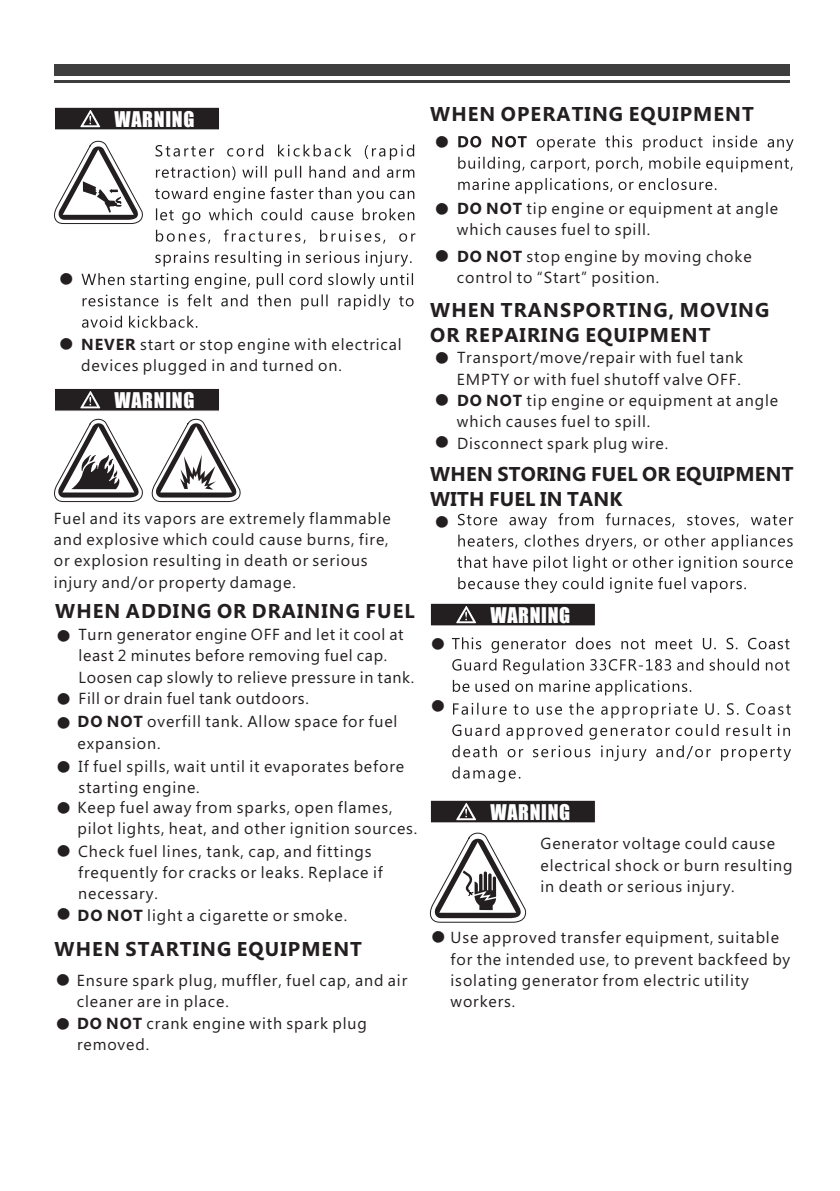
<style>
.page{position:relative;width:840px;height:1191px;background:#fff}
.page>*{position:absolute;margin:0;border:0;box-sizing:border-box;transform-origin:0 0}
.t1{font:48px/47.4px "Sim Sun";color:#231f20}
.t2{font:700 20px/25px "Ebrima";letter-spacing:.055em;color:#231f20}
.t3{font:700 20px/25px "Ebrima";letter-spacing:.01em;color:#231f20}
.t4{font:20px "Impact";letter-spacing:.035em;color:#fff}
.t5{font:16px/21.2px "Ebrima";letter-spacing:.055em;color:#231f20}
.s1{font-family:"Sim Sun";font-size:48px}
.s2{font-weight:700}
</style>
<div class="page">
<div style="left:54px;top:65px;width:735px;height:11px;background:#3e3e3f"></div>
<hr style="left:54px;top:80px;width:735px;height:3px;background:#3e3e3f">
<svg style="left:458px;top:135px;width:335px;height:59px"></svg>
<svg style="left:457px;top:513px;width:335px;height:80px"></svg>
<div style="left:430px;top:603px;width:165px;height:23px;background:#231f20;border:1px solid #fff"></div>
<svg style="left:456px;top:606px;width:20px;height:17px"></svg>
<svg style="left:451px;top:637px;width:338px;height:58px"></svg>
<svg style="left:452px;top:702px;width:338px;height:80px"></svg>
<svg style="left:429px;top:832px;width:97px;height:90px"></svg>
<div style="left:430px;top:800px;width:165px;height:23px;background:#231f20;border:1px solid #fff"></div>
<svg style="left:456px;top:803px;width:20px;height:17px"></svg>
<div style="left:54px;top:107px;width:166px;height:23px;background:#231f20;border:1px solid #fff"></div>
<svg style="left:80px;top:110px;width:20px;height:17px"></svg>
<svg style="left:54px;top:140px;width:89px;height:84px"></svg>
<svg style="left:155px;top:144px;width:260px;height:122px"></svg>
<svg style="left:81px;top:273px;width:332px;height:55px"></svg>
<div style="left:54px;top:388px;width:166px;height:23px;background:#231f20;border:1px solid #fff"></div>
<svg style="left:80px;top:391px;width:20px;height:17px"></svg>
<svg style="left:151px;top:418px;width:90px;height:84px"></svg>
<svg style="left:54px;top:418px;width:89px;height:84px"></svg>
<p class="t4" style="left:115px;top:111px;width:81px">WARNING</p>
<p class="t2" style="left:430px;top:103px;width:325px">WHEN OPERATING EQUIPMENT</p>
<h1 class="t1" style="left:430px;top:120px;width:25px">•</h1>
<h1 class="t1" style="left:54px;top:257px;width:26px">•</h1>
<p class="t5" style="left:81px;top:335px;width:322px;text-indent:-27px"><span class="s1">•</span><span class="s2">NEVER</span> start or stop engine with electrical devices plugged in and turned on.</p>
<p class="t4" style="left:115px;top:392px;width:81px">WARNING</p>
<p class="t5" style="left:54px;top:509px;width:338px">Fuel and its vapors are extremely flammable and explosive which could cause burns, fire, or explosion resulting in death or serious injury and/or property damage.</p>
<p class="t2" style="left:55px;top:600px;width:361px">WHEN ADDING OR DRAINING FUEL</p>
<p class="t5" style="left:79px;top:625px;width:337px">Turn generator engine OFF and let it cool at least 2 minutes before removing fuel cap.<br>Loosen cap slowly to relieve pressure in tank.<br>Fill or drain fuel tank outdoors.</p>
<h1 class="t1" style="left:52px;top:614px;width:25px">•</h1>
<h1 class="t1" style="left:52px;top:676px;width:26px">•</h1>
<p class="t5" style="left:78px;top:712px;width:321px;text-indent:-26px"><span class="s1">•</span><span class="s2">DO NOT</span> overfill tank. Allow space for fuel expansion.</p>
<p class="t5" style="left:78px;top:757px;width:327px">If fuel spills, wait until it evaporates before</p>
<p class="t5" style="left:77px;top:778px;width:341px;text-indent:-26px"><sup>•</sup>starting engine.<br>Keep fuel away from sparks, open flames, pilot lights, heat, and other ignition sources.<br>Check fuel lines, tank, cap, and fittings frequently for cracks or leaks. Replace if necessary.<br><span class="s2">DO NOT</span> light a cigarette or smoke.</p>
<h1 class="t1" style="left:52px;top:788px;width:26px;line-height:43px">• •</h1>
<h1 class="t1" style="left:52px;top:892px;width:26px">•</h1>
<p class="t2" style="left:55px;top:938px;width:309px">WHEN STARTING EQUIPMENT</p>
<p class="t5" style="left:77px;top:971px;width:332px">Ensure spark plug, muffler, fuel cap, and air</p>
<p class="t5" style="left:77px;top:991px;width:291px;line-height:21.8px;text-indent:-26px"><sup>•</sup>cleaner are in place.<br><span class="s2">DO NOT</span> crank engine with spark plug</p>
<p class="t5" style="left:51px;top:1035px;width:99px"><sup>•</sup>removed.</p>
<h1 class="t1" style="left:430px;top:187px;width:25px">• •</h1>
<p class="t5" style="left:456px;top:199px;width:322px"><span class="s2">DO NOT</span> tip engine or equipment at angle which causes fuel to spill.</p>
<p class="t5" style="left:456px;top:247px;width:296px"><span class="s2">DO NOT</span> stop engine by moving choke control to “Start” position.</p>
<p class="t2" style="left:430px;top:299px;width:340px">WHEN TRANSPORTING, MOVING<br>OR REPAIRING EQUIPMENT</p>
<p class="t5" style="left:456px;top:348px;width:287px">Transport/move/repair with fuel tank</p>
<p class="t5" style="left:430px;top:370px;width:312px"><sup>•</sup>EMPTY or with fuel shutoff valve OFF.</p>
<p class="t5" style="left:456px;top:391px;width:322px;text-indent:-27px"><span class="s1">•</span><span class="s2">DO NOT</span> tip engine or equipment at angle which causes fuel to spill.<br>Disconnect spark plug wire.</p>
<p class="t3" style="left:430px;top:464px;width:364px"><sup>•</sup>WHEN STORING FUEL OR EQUIPMENT<br>WITH FUEL IN TANK</p>
<h1 class="t1" style="left:430px;top:499px;width:25px">•</h1>
<h1 class="t1" style="left:426px;top:615px;width:25px;line-height:61.4px">• •</h1>
<p class="t4" style="left:490px;top:607px;width:81px">WARNING</p>
<p class="t4" style="left:490px;top:804px;width:81px">WARNING</p>
<p class="t5" style="left:540px;top:834px;width:253px">Generator voltage could cause electrical shock or burn resulting in death or serious injury.</p>
<h1 class="t1" style="left:426px;top:915px;width:25px">•</h1>
<p class="t5" style="left:450px;top:928px;width:341px">Use approved transfer equipment, suitable for the intended use, to prevent backfeed by isolating generator from electric utility workers.</p>
</div>
